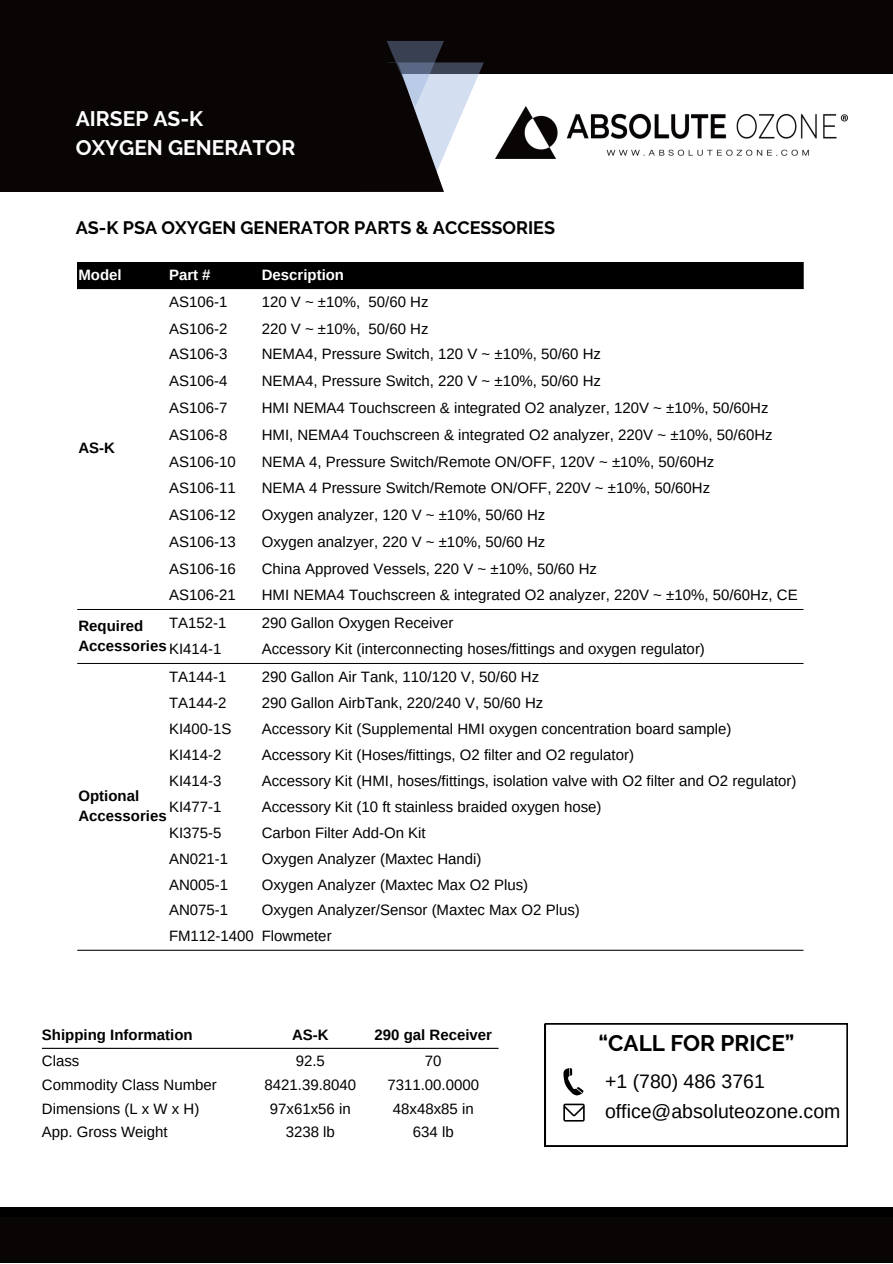
<style>
.page{position:relative;width:893px;height:1264px;background:#fff}
.page>*{position:absolute;margin:0;border:0;box-sizing:border-box;transform-origin:0 0}
.t1{font:700 22.5px "Raleway";color:#000}
.t2{font:700 21px/29.2px "Raleway";color:#fff}
.t3{font:19.5px/29.2px "Arimo";color:#000}
.t4{font:700 18px "Raleway";color:#000}
.t5{font:15px/25.8px "Arimo";color:#000}
.t6{font:700 15px/20.2px "Arimo";color:#000}
.t7{font:700 15px "Arimo";color:#fff}
</style>
<div class="page">
<div style="left:0;top:1207px;width:892px;height:25px;background:#000"></div>
<div style="left:0;top:1217px;width:892px;height:45px;background:#0a0505"></div>
<div style="left:0;top:0;width:892px;height:175px;background:#0a0505"></div>
<div style="left:374px;top:74px;width:518px;height:117px;background:#fff"></div>
<div style="left:0;top:63px;width:359px;height:129px;background:#0a0505"></div>
<svg style="left:359px;top:41px;width:124px;height:151px"></svg>
<img style="left:495px;top:107px;width:352px;height:52px">
<hr style="left:42px;top:1047px;width:456px;height:1px;background:#000">
<div style="left:77px;top:262px;width:726px;height:27px;background:#000"></div>
<hr style="left:77px;top:609px;width:726px;height:1px;background:#000">
<hr style="left:77px;top:663px;width:726px;height:1px;background:#000">
<hr style="left:77px;top:949px;width:726px;height:1px;background:#000">
<svg style="left:545px;top:1023px;width:302px;height:123px"></svg>
<h2 class="t2" style="left:76px;top:104px;width:221px">AIRSEP AS-K<br>OXYGEN GENERATOR</h2>
<p class="t4" style="left:76px;top:217px;width:481px">AS-K PSA OXYGEN GENERATOR PARTS &amp; ACCESSORIES</p>
<p class="t7" style="left:78px;top:266px;width:45px">Model</p>
<p class="t7" style="left:169px;top:266px;width:43px">Part #</p>
<p class="t7" style="left:262px;top:266px;width:84px">Description</p>
<p class="t6" style="left:78px;top:437px;width:38px">AS-K</p>
<p class="t5" style="left:169px;top:289px;width:60px">AS106-1</p>
<p class="t5" style="left:262px;top:289px;width:168px">120 V ~ ±10%, 50/60 Hz</p>
<p class="t5" style="left:169px;top:315px;width:60px">AS106-2</p>
<p class="t5" style="left:262px;top:315px;width:168px">220 V ~ ±10%, 50/60 Hz</p>
<p class="t5" style="left:169px;top:341px;width:60px">AS106-3</p>
<p class="t5" style="left:262px;top:341px;width:341px">NEMA4, Pressure Switch, 120 V ~ ±10%, 50/60 Hz</p>
<p class="t5" style="left:169px;top:368px;width:60px">AS106-4</p>
<p class="t5" style="left:262px;top:368px;width:341px">NEMA4, Pressure Switch, 220 V ~ ±10%, 50/60 Hz</p>
<p class="t5" style="left:169px;top:395px;width:60px">AS106-7</p>
<p class="t5" style="left:262px;top:395px;width:508px">HMI NEMA4 Touchscreen &amp; integrated O2 analyzer, 120V ~ ±10%, 50/60Hz</p>
<p class="t5" style="left:169px;top:421px;width:60px">AS106-8</p>
<p class="t5" style="left:262px;top:421px;width:512px">HMI, NEMA4 Touchscreen &amp; integrated O2 analyzer, 220V ~ ±10%, 50/60Hz</p>
<p class="t5" style="left:169px;top:448px;width:68px">AS106-10</p>
<p class="t5" style="left:262px;top:448px;width:454px">NEMA 4, Pressure Switch/Remote ON/OFF, 120V ~ ±10%, 50/60Hz</p>
<p class="t5" style="left:169px;top:475px;width:68px">AS106-11</p>
<p class="t5" style="left:262px;top:475px;width:450px">NEMA 4 Pressure Switch/Remote ON/OFF, 220V ~ ±10%, 50/60Hz</p>
<p class="t5" style="left:169px;top:502px;width:68px">AS106-12</p>
<p class="t5" style="left:262px;top:502px;width:285px">Oxygen analyzer, 120 V ~ ±10%, 50/60 Hz</p>
<p class="t5" style="left:169px;top:529px;width:68px">AS106-13</p>
<p class="t5" style="left:262px;top:529px;width:285px">Oxygen analzyer, 220 V ~ ±10%, 50/60 Hz</p>
<p class="t5" style="left:169px;top:555px;width:68px">AS106-16</p>
<p class="t5" style="left:262px;top:555px;width:337px">China Approved Vessels, 220 V ~ ±10%, 50/60 Hz</p>
<p class="t5" style="left:169px;top:582px;width:68px">AS106-21</p>
<p class="t5" style="left:262px;top:582px;width:537px">HMI NEMA4 Touchscreen &amp; integrated O2 analyzer, 220V ~ ±10%, 50/60Hz, CE</p>
<p class="t6" style="left:78px;top:615px;width:90px">Required<br>Accessories</p>
<p class="t5" style="left:169px;top:609px;width:59px">TA152-1</p>
<p class="t5" style="left:262px;top:609px;width:193px">290 Gallon Oxygen Receiver</p>
<p class="t5" style="left:169px;top:636px;width:54px">KI414-1</p>
<p class="t5" style="left:262px;top:636px;width:445px">Accessory Kit (interconnecting hoses/fittings and oxygen regulator)</p>
<p class="t5" style="left:169px;top:663px;width:59px">TA144-1</p>
<p class="t5" style="left:262px;top:663px;width:279px">290 Gallon Air Tank, 110/120 V, 50/60 Hz</p>
<p class="t5" style="left:169px;top:690px;width:59px">TA144-2</p>
<p class="t5" style="left:262px;top:690px;width:283px">290 Gallon AirbTank, 220/240 V, 50/60 Hz</p>
<p class="t5" style="left:169px;top:716px;width:64px">KI400-1S</p>
<p class="t5" style="left:262px;top:716px;width:471px">Accessory Kit (Supplemental HMI oxygen concentration board sample)</p>
<p class="t5" style="left:169px;top:742px;width:54px">KI414-2</p>
<p class="t5" style="left:262px;top:742px;width:374px">Accessory Kit (Hoses/fittings, O2 filter and O2 regulator)</p>
<p class="t5" style="left:169px;top:768px;width:54px">KI414-3</p>
<p class="t5" style="left:262px;top:768px;width:536px">Accessory Kit (HMI, hoses/fittings, isolation valve with O2 filter and O2 regulator)</p>
<p class="t5" style="left:169px;top:793px;width:54px">KI477-1</p>
<p class="t5" style="left:262px;top:793px;width:341px">Accessory Kit (10 ft stainless braided oxygen hose)</p>
<p class="t5" style="left:169px;top:819px;width:54px">KI375-5</p>
<p class="t5" style="left:262px;top:819px;width:166px">Carbon Filter Add-On Kit</p>
<p class="t5" style="left:169px;top:845px;width:61px">AN021-1</p>
<p class="t5" style="left:262px;top:845px;width:221px">Oxygen Analyzer (Maxtec Handi)</p>
<p class="t5" style="left:169px;top:871px;width:61px">AN005-1</p>
<p class="t5" style="left:262px;top:871px;width:268px">Oxygen Analyzer (Maxtec Max O2 Plus)</p>
<p class="t5" style="left:169px;top:897px;width:61px">AN075-1</p>
<p class="t6" style="left:78px;top:785px;width:90px">Optional<br>Accessories</p>
<p class="t5" style="left:169px;top:897px;width:412px;text-indent:93px">Oxygen Analyzer/Sensor (Maxtec Max O2 Plus)<br>FM112-1400 Flowmeter</p>
<p class="t6" style="left:42px;top:1025px;width:152px">Shipping Information</p>
<p class="t6" style="left:292px;top:1025px;width:38px">AS-K</p>
<p class="t6" style="left:374px;top:1025px;width:119px">290 gal Receiver</p>
<p class="t5" style="left:42px;top:1047px;width:39px">Class</p>
<p class="t5" style="left:296px;top:1047px;width:31px">92.5</p>
<p class="t5" style="left:425px;top:1047px;width:18px">70</p>
<p class="t5" style="left:42px;top:1071px;width:176px">Commodity Class Number</p>
<p class="t5" style="left:264px;top:1071px;width:93px">8421.39.8040</p>
<p class="t5" style="left:387px;top:1071px;width:93px">7311.00.0000</p>
<p class="t5" style="left:42px;top:1095px;width:159px">Dimensions (L x W x H)</p>
<p class="t5" style="left:270px;top:1095px;width:82px">97x61x56 in</p>
<p class="t5" style="left:393px;top:1095px;width:82px">48x48x85 in</p>
<p class="t5" style="left:42px;top:1119px;width:127px">App. Gross Weight</p>
<p class="t5" style="left:286px;top:1119px;width:51px">3238 lb</p>
<p class="t5" style="left:413px;top:1119px;width:42px">634 lb</p>
<h1 class="t1" style="left:598px;top:1029px;width:197px">“CALL FOR PRICE”</h1>
<h3 class="t3" style="left:605px;top:1066px;width:237px">+1 (780) 486 3761 office@absoluteozone.com</h3>
</div>
